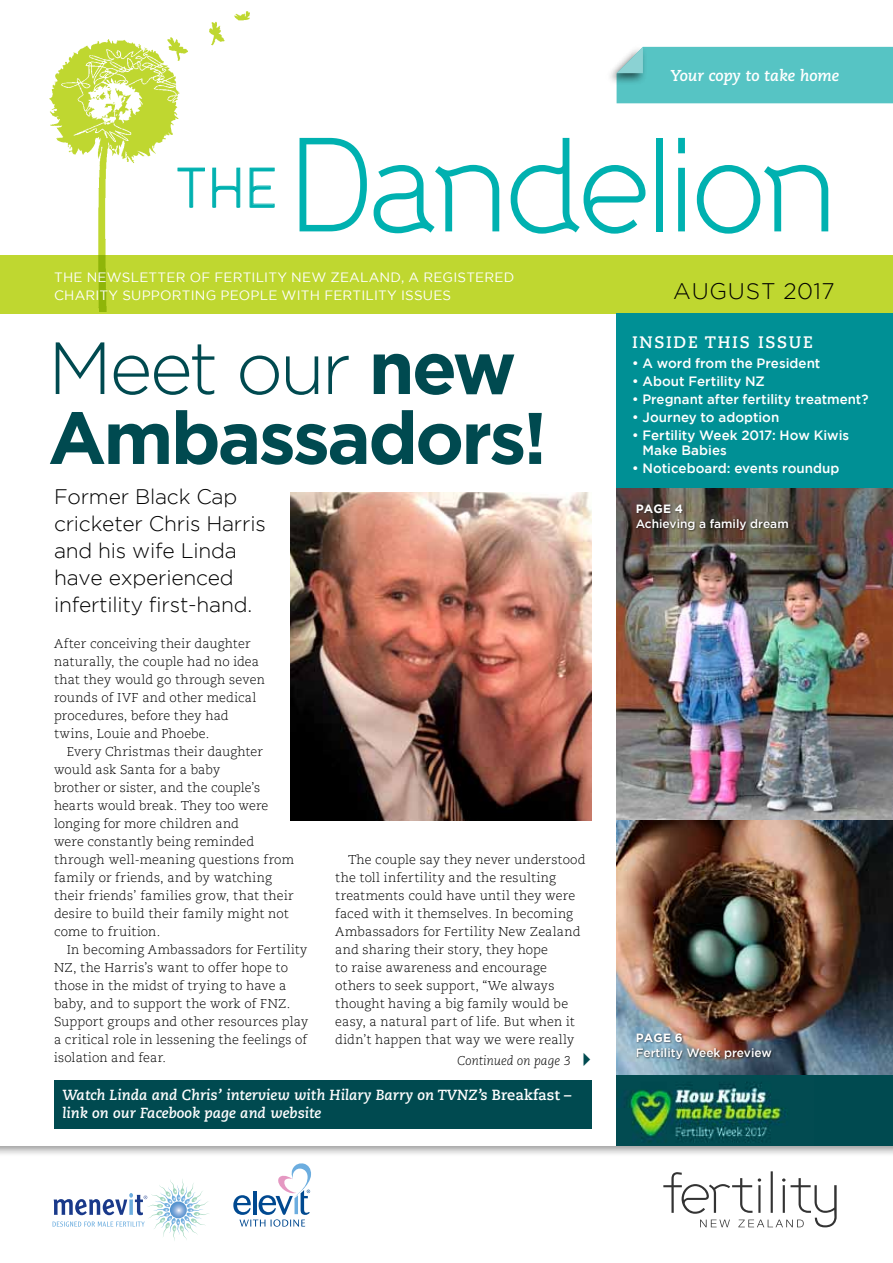
<style>
.page{position:relative;width:893px;height:1263px;background:#fff}
.page>*{position:absolute;margin:0;border:0;box-sizing:border-box;transform-origin:0 0}
.t1{font:300 117.75px "Progress";letter-spacing:-.03em;color:#00b1b0}
.t2{font:700 73.65px/69.9px "Gotham";letter-spacing:-.04em;color:#004a50}
.t3{font:300 48.75px "Progress";color:#00b1b0}
.t4{font:300 22.5px "Gotham";letter-spacing:.035em;color:#000}
.t5{font:300 21px/27px "Gotham";letter-spacing:-.01em;color:#000}
.t6{font:700 16.5px "PMN Caecilia W01 75";letter-spacing:.1em;color:#fff}
.t7{font:italic 700 15.75px "Caecilia";color:#fff}
.t8{font:italic 700 14.7px/18px "Caecilia";color:#fff}
.t9{font:500 13.5px/15px "Gotham";color:#fff}
.t10{font:13.5px/18px "Gotham";letter-spacing:.015em;color:#fff}
.t11{font:300 12.75px/18px "PMN Caecilia W01 45";letter-spacing:.01em;color:#000}
.t12{font:italic 300 12.75px "Caecilia";color:#000}
.t13{font:500 12px "Gotham";color:#fff}
.t14{font:700 12px "Gotham";letter-spacing:.015em;color:#fff}
.s1{font-weight:300}
.s2{font-size:72.9px}
.s3{font-family:"PMN Caecilia W01 75";font-style:normal}
</style>
<div class="page">
<hr style="left:771px;top:1171px;width:2px;height:42px;background:#000">
<svg style="left:663px;top:1172px;width:174px;height:55px"></svg>
<img style="left:49px;top:11px;width:201px;height:244px">
<svg style="left:177px;top:167px;width:28px;height:41px"></svg>
<svg style="left:212px;top:167px;width:29px;height:41px"></svg>
<svg style="left:249px;top:167px;width:26px;height:41px"></svg>
<div style="left:606px;top:44px;width:41px;height:41px;background:#000;opacity:.6"></div>
<div style="left:617px;top:47px;width:276px;height:56px;background:#56c4c4"></div>
<div style="left:0;top:255px;width:893px;height:58px;background:#bfd730"></div>
<svg style="left:53px;top:1179px;width:156px;height:62px"></svg>
<div style="left:617px;top:313px;width:276px;height:242px;background:#009095"></div>
<img style="left:617px;top:489px;width:276px;height:586px">
<div style="left:635px;top:504px;width:155px;height:28px;background:#000;opacity:.7"></div>
<div style="left:636px;top:1033px;width:138px;height:29px;background:#000;opacity:.7"></div>
<svg style="left:233px;top:1163px;width:78px;height:64px"></svg>
<img style="left:290px;top:492px;width:302px;height:328px">
<div style="left:54px;top:1080px;width:537px;height:49px;background:#004a50"></div>
<div style="left:617px;top:1075px;width:276px;height:70px;background:#004a50"></div>
<img style="left:625px;top:1082px;width:163px;height:61px">
<h3 class="t3" style="left:176px;top:158px;width:102px">the</h3>
<p class="t7" style="left:671px;top:66px;width:170px">Your copy to take home</p>
<h1 class="t1" style="left:291px;top:114px;width:547px">Dandelion</h1>
<p class="t10" style="left:54px;top:268px;width:462px">THE NEWSLETTER OF FERTILITY N EW ZEALAND, A REGISTERED<br>CHARITY SUPPORTING PEOPLE WITH FERTILITY ISSUES</p>
<h2 class="t2" style="left:48px;top:331px;width:500px"><span class="s1">Meet our</span> new<br>Ambassadors<span class="s2">!</span></h2>
<h3 class="t5" style="left:54px;top:483px;width:213px">Former Black Cap cricketer Chris Harris and his wife Linda have experienced infertility first-hand.</h3>
<p class="t11" style="left:54px;top:635px;width:212px">After conceiving their daughter naturally, the couple had no idea that they would go through seven rounds of IVF and other medical procedures, before they had twins, Louie and Phoebe.</p>
<p class="t11" style="left:54px;top:743px;width:242px;text-indent:13px">Every Christmas their daughter would ask Santa for a baby<br>brother or sister, and the couple’s hearts would break. They too were longing for more children and<br>were constantly being reminded through well-meaning questions from family or friends, and by watching their friends’ families grow, that their desire to build their family might not come to fruition.</p>
<p class="t11" style="left:54px;top:941px;width:256px;text-indent:13px">In becoming Ambassadors for Fertility NZ, the Harris’s want to offer hope to those in the midst of trying to have a baby, and to support the work of FNZ.<br>Support groups and other resources play a critical role in lessening the feelings of isolation and fear.</p>
<p class="t11" style="left:335px;top:851px;width:252px;text-indent:13px">The couple say they never understood the toll infertility and the resulting treatments could have until they were faced with it themselves. In becoming Ambassadors for Fertility New Zealand and sharing their story, they hope<br>to raise awareness and encourage others to seek support, “We always thought having a big family would be easy, a natural part of life. But when it didn’t happen that way we were really</p>
<p class="t12" style="left:457px;top:1053px;width:115px">Continued on page 3</p>
<p class="t8" style="left:63px;top:1086px;width:510px">Watch Linda and Chris’ interview with Hilary Barry on TVNZ’s <span class="s3">Breakfast</span> – link on our Facebook page and website</p>
<h3 class="t4" style="left:673px;top:279px;width:163px">august 2017</h3>
<p class="t6" style="left:632px;top:333px;width:182px">INSIDE THIS ISSUE</p>
<p class="t9" style="left:632px;top:355px;width:190px">• A word from the President</p>
<p class="t9" style="left:632px;top:373px;width:134px">• About Fertility NZ</p>
<p class="t9" style="left:632px;top:391px;width:238px">• Pregnant after fertility treatment?</p>
<p class="t9" style="left:632px;top:409px;width:149px">• Journey to adoption</p>
<p class="t9" style="left:642px;top:428px;width:208px;text-indent:-10px">• Fertility Week 2017: How Kiwis<br>Make Babies</p>
<p class="t9" style="left:632px;top:461px;width:209px">• Noticeboard: events roundup</p>
<p class="t14" style="left:636px;top:501px;width:49px">Page 4</p>
<p class="t13" style="left:636px;top:517px;width:155px">Achieving a family dream</p>
<p class="t14" style="left:636px;top:1031px;width:49px">Page 6</p>
<p class="t13" style="left:636px;top:1046px;width:138px">Fertility Week preview</p>
</div>
